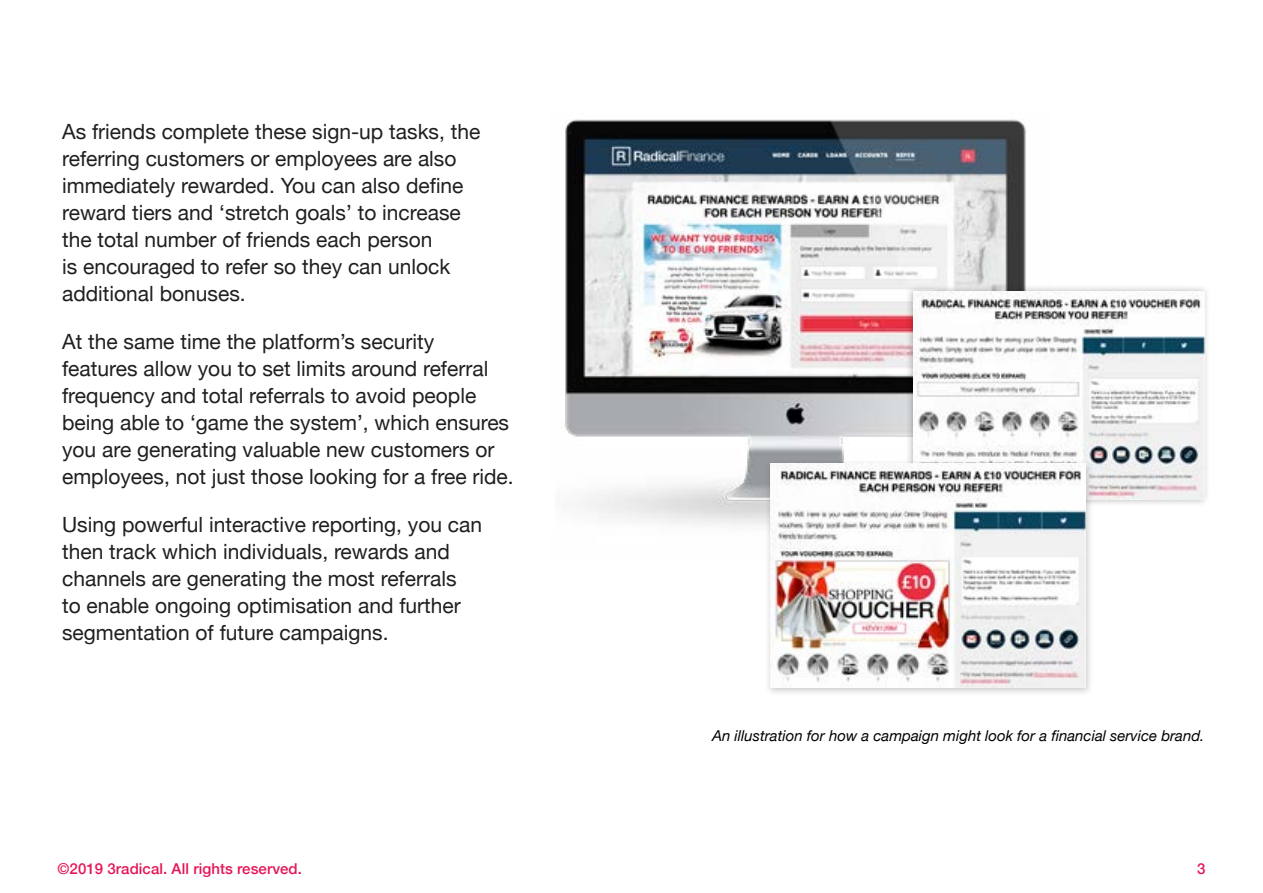
<style>
.page{position:relative;width:1263px;height:893px;background:#fff}
.page>*{position:absolute;margin:0;border:0;box-sizing:border-box;transform-origin:0 0}
.t1{font:21px/27px "Helvetica Neue";color:#1f1f1f}
.t2{font:italic 15px "Helvetica Neue";color:#000}
.t3{font:500 15px "Helvetica Neue";letter-spacing:.005em;color:#e61656}
</style>
<div class="page">
<img style="left:564px;top:119px;width:462px;height:406px">
<div style="left:906px;top:285px;width:304px;height:222px;background:#000;opacity:.27"></div>
<img style="left:913px;top:291px;width:291px;height:209px">
<div style="left:765px;top:460px;width:329px;height:237px;background:#000;opacity:.21"></div>
<img style="left:770px;top:463px;width:316px;height:224px">
<p class="t1" style="left:62px;top:119px;width:420px">As friends complete these sign-up tasks, the referring customers or employees are also immediately rewarded. You can also define reward tiers and ‘stretch goals’ to increase the total number of friends each person<br>is encouraged to refer so they can unlock additional bonuses.</p>
<p class="t1" style="left:62px;top:329px;width:453px">At the same time the platform’s security features allow you to set limits around referral frequency and total referrals to avoid people being able to ‘game the system’, which ensures you are generating valuable new customers or employees, not just those looking for a free ride.</p>
<p class="t1" style="left:62px;top:512px;width:422px">Using powerful interactive reporting, you can then track which individuals, rewards and channels are generating the most referrals<br>to enable ongoing optimisation and further segmentation of future campaigns.</p>
<p class="t2" style="left:712px;top:724px;width:494px">An illustration for how a campaign might look for a financial service brand.</p>
<p class="t3" style="left:58px;top:857px;width:246px">©2019 3radical. All rights reserved.</p>
<p class="t3" style="left:1197px;top:857px;width:10px">3</p>
</div>
